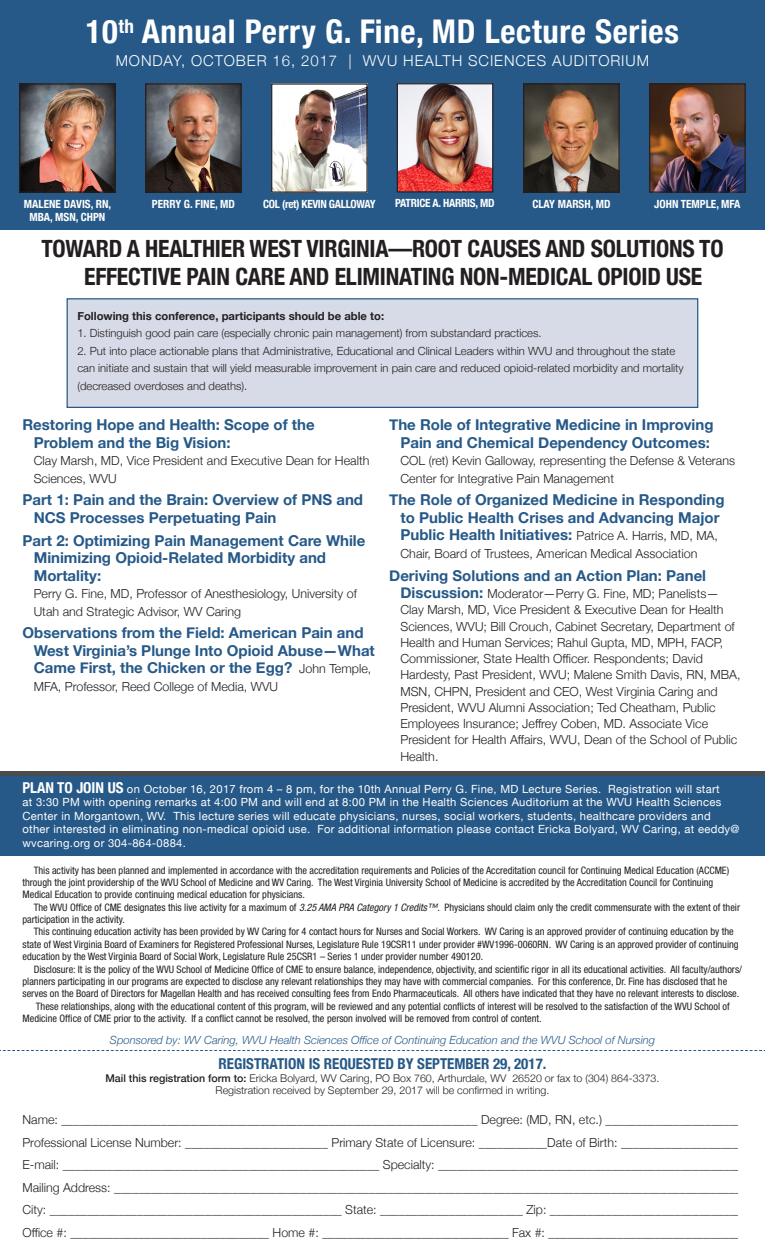
<style>
.page{position:relative;width:765px;height:1260px;background:#fff}
.page>*{position:absolute;margin:0;border:0;box-sizing:border-box;transform-origin:0 0}
.t1{font:700 condensed 32.62px "Helvetica Neue";letter-spacing:.02em;color:#fff}
.t2{font:700 condensed 23.75px/28.5px "Helvetica Neue";letter-spacing:-.01em;color:#231f20}
.t3{font:700 15px/17.5px "Helvetica Neue";color:#265988}
.t4{font:300 15px "Helvetica Neue";letter-spacing:.06em;color:#fff}
.t5{font:700 condensed 15px "Helvetica Neue";color:#265988}
.t6{font:300 12.5px/16.2px "Helvetica Neue";color:#231f20}
.t7{font:300 12.38px "Helvetica Neue";color:#231f20}
.t8{font:11.25px/13.5px "Helvetica Neue";letter-spacing:.025em;color:#fff}
.t9{font:300 11.25px/17.5px "Helvetica Neue";color:#231f20}
.t10{font:italic 300 11.25px "Helvetica Neue";color:#265988}
.t11{font:700 condensed 11.25px/13.5px "Helvetica Neue";color:#fff;text-align:center}
.t12{font:700 11.25px "Helvetica Neue";color:#231f20}
.t13{font:700 condensed 11.25px "Helvetica Neue";letter-spacing:-.03em;color:#fff}
.t14{font:700 condensed 11.25px "Helvetica Neue";letter-spacing:-.02em;color:#fff}
.t15{font:300 10.62px/12.8px "Helvetica Neue";color:#231f20;text-align:center}
.t16{font:condensed 10.25px/12.4px "Helvetica Neue";color:#231f20}
.s1{font-weight:300;font-size:12.5px;color:#231f20}
.s2{font-weight:700;font-size:15px;color:#265988}
.s3{font-weight:700;font-stretch:condensed;font-size:15px}
.s4{font-style:italic}
.s5{font-weight:500}
</style>
<div class="page">
<div style="left:0;top:0;width:765px;height:229px;background:#265988"></div>
<svg style="left:0;top:1050px;width:765px;height:1px"></svg>
<hr style="left:0;top:772px;width:765px;height:4px;background:#4b4c4d">
<div style="left:0;top:776px;width:765px;height:79px;background:#265988"></div>
<img style="left:21px;top:85px;width:93px;height:106px">
<div style="left:19px;top:83px;width:97px;height:110px;border:1px solid #231f20"></div>
<img style="left:147px;top:85px;width:93px;height:106px">
<div style="left:145px;top:83px;width:97px;height:110px;border:1px solid #231f20"></div>
<img style="left:273px;top:85px;width:93px;height:106px">
<div style="left:271px;top:83px;width:97px;height:110px;border:1px solid #231f20"></div>
<img style="left:399px;top:85px;width:92px;height:106px">
<div style="left:397px;top:83px;width:96px;height:110px;border:1px solid #231f20"></div>
<img style="left:525px;top:85px;width:93px;height:106px">
<div style="left:523px;top:83px;width:97px;height:110px;border:1px solid #231f20"></div>
<img style="left:651px;top:85px;width:93px;height:106px">
<div style="left:649px;top:83px;width:97px;height:110px;border:1px solid #231f20"></div>
<div style="left:67px;top:298px;width:631px;height:110px;background:#d7dbe7;border:1px solid #265988"></div>
<p class="t1" style="left:86px;top:5px;width:595px">10<sup>th</sup> Annual Perry G. Fine, MD Lecture Series</p>
<p class="t4" style="left:116px;top:49px;width:535px">MONDAY, OCTOBER 16, 2017 | WVU HEALTH SCIENCES AUDITORIUM</p>
<p class="t11" style="left:24px;top:196px;width:89px">MALENE DAVIS, RN,<br>MBA, MSN, CHPN</p>
<p class="t11" style="left:152px;top:196px;width:85px">PERRY G. FINE, MD</p>
<p class="t13" style="left:263px;top:194px;width:114px">COL (ret) KEVIN GALLOWAY</p>
<p class="t14" style="left:395px;top:194px;width:101px">PATRICE A. HARRIS, MD</p>
<p class="t11" style="left:532px;top:196px;width:80px">CLAY MARSH, MD</p>
<p class="t11" style="left:654px;top:196px;width:88px">JOHN TEMPLE, MFA</p>
<p class="t2" style="left:84px;top:232px;width:641px;text-indent:-43px">TOWARD A HEALTHIER WEST VIRGINIA—ROOT CAUSES AND SOLUTIONS TO<br>EFFECTIVE PAIN CARE AND ELIMINATING NON-MEDICAL OPIOID USE</p>
<p class="t12" style="left:77px;top:307px;width:308px">Following this conference, participants should be able to:</p>
<p class="t9" style="left:77px;top:324px;width:466px">1. Distinguish good pain care (especially chronic pain management) from substandard practices.</p>
<p class="t9" style="left:77px;top:341px;width:608px">2. Put into place actionable plans that Administrative, Educational and Clinical Leaders within WVU and throughout the state can initiate and sustain that will yield measurable improvement in pain care and reduced opioid-related morbidity and mortality (decreased overdoses and deaths).</p>
<p class="t3" style="left:34px;top:417px;width:282px;text-indent:-11px">Restoring Hope and Health: Scope of the<br>Problem and the Big Vision:</p>
<p class="t6" style="left:34px;top:451px;width:337px;line-height:17.5px">Clay Marsh, MD, Vice President and Executive Dean for Health<br>Sciences, WVU</p>
<p class="t3" style="left:34px;top:492px;width:331px;text-indent:-11px">Part 1: Pain and the Brain: Overview of PNS and<br>NCS Processes Perpetuating Pain</p>
<p class="t3" style="left:34px;top:532px;width:333px;text-indent:-11px">Part 2: Optimizing Pain Management Care While<br>Minimizing Opioid-Related Morbidity and<br>Mortality:</p>
<p class="t6" style="left:34px;top:584px;width:325px;line-height:17.5px">Perry G. Fine, MD, Professor of Anesthesiology, University of<br>Utah and Strategic Advisor, WV Caring</p>
<p class="t3" style="left:34px;top:624px;width:343px;text-indent:-11px">Observations from the Field: American Pain and<br>West Virginia’s Plunge Into Opioid Abuse—What<br>Came First, the Chicken or the Egg? <span class="s1">John Temple,</span></p>
<p class="t6" style="left:34px;top:677px;width:246px">MFA, Professor, Reed College of Media, WVU</p>
<p class="t3" style="left:389px;top:417px;width:326px;text-align:center">The Role of Integrative Medicine in Improving<br>Pain and Chemical Dependency Outcomes:</p>
<p class="t6" style="left:400px;top:451px;width:336px;line-height:17.5px">COL (ret) Kevin Galloway, representing the Defense &amp; Veterans<br>Center for Integrative Pain Management</p>
<p class="t3" style="left:389px;top:492px;width:337px;text-align:center">The Role of Organized Medicine in Responding to Public Health Crises and Advancing Major<br>Public Health Initiatives: <span class="s1">Patrice A. Harris, MD, MA,</span></p>
<p class="t6" style="left:400px;top:544px;width:298px">Chair, Board of Trustees, American Medical Association</p>
<p class="t3" style="left:389px;top:567px;width:318px">Deriving Solutions and an Action Plan: Panel</p>
<p class="t6" style="left:400px;top:585px;width:342px"><span class="s2">Discussion:</span> Moderator—Perry G. Fine, MD; Panelists— Clay Marsh, MD, Vice President &amp; Executive Dean for Health Sciences, WVU; Bill Crouch, Cabinet Secretary, Department of Health and Human Services; Rahul Gupta, MD, MPH, FACP, Commissioner, State Health Officer. Respondents; David Hardesty, Past President, WVU; Malene Smith Davis, RN, MBA, MSN, CHPN, President and CEO, West Virginia Caring and President, WVU Alumni Association; Ted Cheatham, Public Employees Insurance; Jeffrey Coben, MD. Associate Vice President for Health Affairs, WVU, Dean of the School of Public Health.</p>
<p class="t8" style="left:22px;top:783px;width:719px"><span class="s3">PLAN TO JOIN US</span> on October 16, 2017 from 4 – 8 pm, for the 10th Annual Perry G. Fine, MD Lecture Series. Registration will start<br>at 3:30 PM with opening remarks at 4:00 PM and will end at 8:00 PM in the Health Sciences Auditorium at the WVU Health Sciences Center in Morgantown, WV. This lecture series will educate physicians, nurses, social workers, students, healthcare providers and other interested in eliminating non-medical opioid use. For additional information please contact Ericka Bolyard, WV Caring, at eeddy@ wvcaring.org or 304-864-0884.</p>
<p class="t16" style="left:22px;top:864px;width:708px;text-indent:11px">This activity has been planned and implemented in accordance with the accreditation requirements and Policies of the Accreditation council for Continuing Medical Education (ACCME) through the joint providership of the WVU School of Medicine and WV Caring. The West Virginia University School of Medicine is accredited by the Accreditation Council for Continuing<br>Medical Education to provide continuing medical education for physicians.</p>
<p class="t16" style="left:22px;top:901px;width:719px;text-indent:11px">The WVU Office of CME designates this live activity for a maximum of <span class="s4">3.25 AMA PRA Category 1 Credits™</span>. Physicians should claim only the credit commensurate with the extent of their participation in the activity.</p>
<p class="t16" style="left:22px;top:926px;width:718px;text-indent:11px">This continuing education activity has been provided by WV Caring for 4 contact hours for Nurses and Social Workers. WV Caring is an approved provider of continuing education by the state of West Virginia Board of Examiners for Registered Professional Nurses, Legislature Rule 19CSR11 under provider #WV1996-0060RN. WV Caring is an approved provider of continuing education by the West Virginia Board of Social Work, Legislature Rule 25CSR1 – Series 1 under provider number 490120.</p>
<p class="t16" style="left:22px;top:963px;width:721px;text-indent:11px">Disclosure: It is the policy of the WVU School of Medicine Office of CME to ensure balance, independence, objectivity, and scientific rigor in all its educational activities. All faculty/authors/ planners participating in our programs are expected to disclose any relevant relationships they may have with commercial companies. For this conference, Dr. Fine has disclosed that he serves on the Board of Directors for Magellan Health and has received consulting fees from Endo Pharmaceuticals. All others have indicated that they have no relevant interests to disclose.</p>
<p class="t16" style="left:22px;top:1000px;width:709px;text-indent:13px">These relationships, along with the educational content of this program, will be reviewed and any potential conflicts of interest will be resolved to the satisfaction of the WVU School of<br>Medicine Office of CME prior to the activity. If a conflict cannot be resolved, the person involved will be removed from control of content.</p>
<p class="t10" style="left:110px;top:1031px;width:547px">Sponsored by: WV Caring, WVU Health Sciences Office of Continuing Education and the WVU School of Nursing</p>
<p class="t5" style="left:218px;top:1051px;width:330px">REGISTRATION IS REQUESTED BY SEPTEMBER 29, 2017.</p>
<p class="t15" style="left:106px;top:1071px;width:555px"><span class="s5">Mail this registration form to:</span> Ericka Bolyard, WV Caring, PO Box 760, Arthurdale, WV 26520 or fax to (304) 864-3373.<br>Registration received by September 29, 2017 will be confirmed in writing.</p>
<p class="t7" style="left:22px;top:1110px;width:721px">Name: ___________________________________________________________________ Degree: (MD, RN, etc.) ______________________</p>
<p class="t7" style="left:22px;top:1133px;width:718px">Professional License Number: _______________________ Primary State of Licensure: ___________Date of Birth: ___________________</p>
<p class="t7" style="left:22px;top:1155px;width:721px">E-mail: ___________________________________________________ Specialty: _________________________________________________</p>
<p class="t7" style="left:22px;top:1178px;width:721px">Mailing Address: _____________________________________________________________________________________________________</p>
<p class="t7" style="left:22px;top:1200px;width:721px">City: _______________________________________________ State: _______________________ Zip: _______________________________</p>
<p class="t7" style="left:22px;top:1223px;width:720px">Office #: ________________________________ Home #: ______________________________ Fax #: _______________________________</p>
</div>
